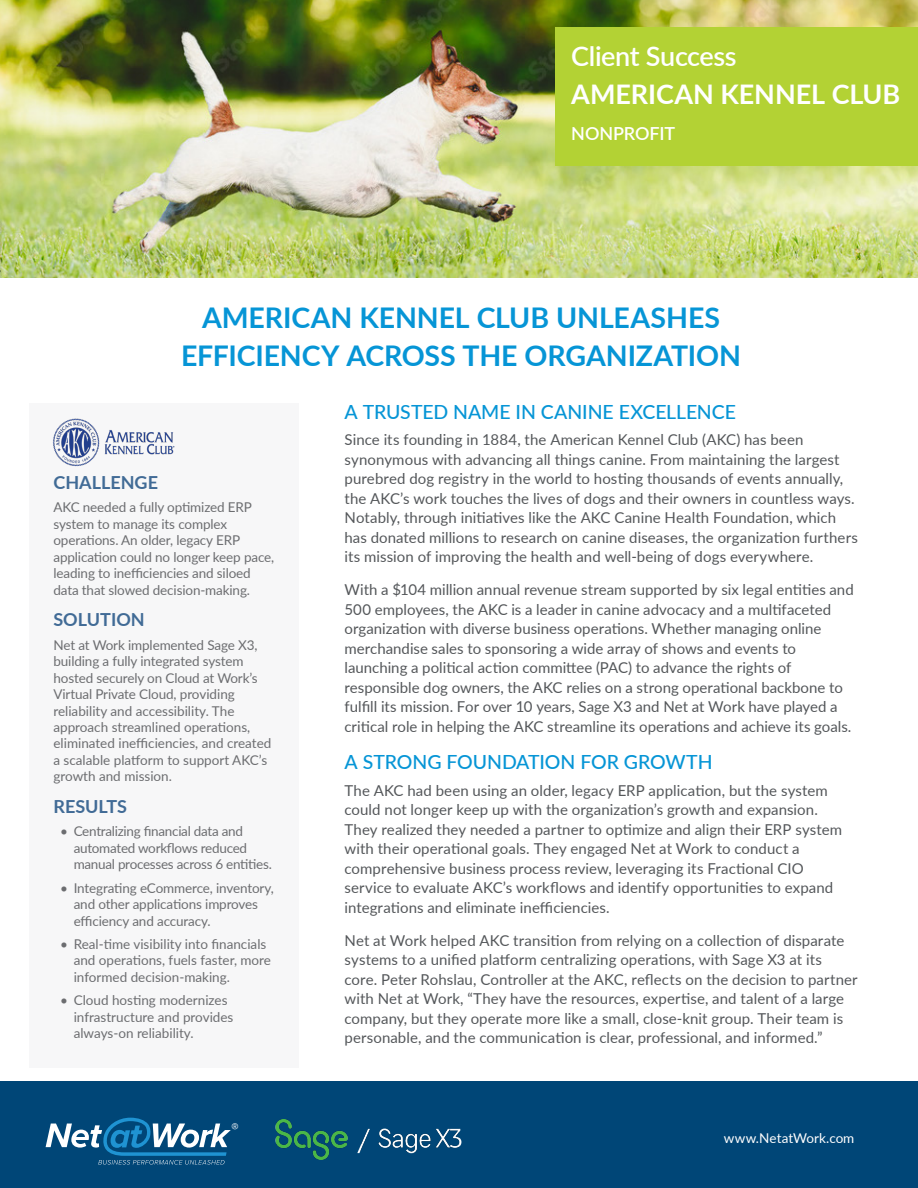
<style>
.page{position:relative;width:918px;height:1188px;background:#fff}
.page>*{position:absolute;margin:0;border:0;box-sizing:border-box;transform-origin:0 0}
.Net_Work_Title{font:700 28.5px/39px "Lato";letter-spacing:-.005em;color:#0695d6;text-align:center}
.Quote_Author{font:700 27px "Lato";color:#fff}
.Quote_Author-2{font:600 27px "Lato";letter-spacing:-.015em;color:#fff}
.Subheads{font:500 19.5px "Lato";letter-spacing:-.005em;color:#0695d6}
.Net_Work_Challenge_Header{font:700 18px "Lato";color:#416b96}
.Quote_Author-3{font:600 18px "Lato";letter-spacing:-.005em;color:#fff}
.Body_Copy{font:15px/19.5px "Lato";letter-spacing:.005em;color:#54575a}
.t1{font:700 14.4px "Proxima Nova";color:#fff}
.Net_Work_challenge_body{font:13.5px/16.5px "Lato";letter-spacing:-.01em;color:#6c6d70}
.Quote_Author-4{font:13.5px "Lato";color:#fff}
</style>
<div class="page">
<div style="left:29px;top:403px;width:270px;height:665px;background:#f7f7f8"></div>
<img style="left:0;top:0;width:918px;height:278px">
<div style="left:555px;top:28px;width:363px;height:138px;background:#b3d234"></div>
<div style="left:0;top:1081px;width:918px;height:107px;background:#004677"></div>
<svg style="left:46px;top:1118px;width:185px;height:47px"></svg>
<img style="left:53px;top:418px;width:122px;height:49px">
<img style="left:275px;top:1120px;width:187px;height:39px">
<p class="Quote_Author-2" style="left:571px;top:37px;width:167px">Client Success</p>
<p class="Quote_Author" style="left:571px;top:74px;width:331px">AMERICAN KENNEL CLUB</p>
<p class="Quote_Author-3" style="left:571px;top:120px;width:105px">NONPROFIT</p>
<p class="Net_Work_Title" style="left:181px;top:296px;width:562px">AMERICAN KENNEL CLUB UNLEASHES<br>EFFICIENCY ACROSS THE ORGANIZATION</p>
<p class="Net_Work_Challenge_Header" style="left:53px;top:469px;width:106px">CHALLENGE</p>
<p class="Net_Work_challenge_body" style="left:53px;top:499px;width:222px">AKC needed a fully optimized ERP system to manage its complex operations. An older, legacy ERP application could no longer keep pace, leading to inefficiencies and siloed data that slowed decision-making.</p>
<p class="Net_Work_Challenge_Header" style="left:53px;top:606px;width:93px">SOLUTION</p>
<p class="Net_Work_challenge_body" style="left:53px;top:636px;width:219px">Net at Work implemented Sage X3, building a fully integrated system hosted securely on Cloud at Work’s Virtual Private Cloud, providing reliability and accessibility. The approach streamlined operations, eliminated inefficiencies, and created a scalable platform to support AKC’s growth and mission.</p>
<p class="Net_Work_Challenge_Header" style="left:53px;top:793px;width:75px">RESULTS</p>
<p class="Net_Work_challenge_body" style="left:74px;top:823px;width:200px;text-indent:-14px">• Centralizing financial data and automated workflows reduced manual processes across 6 entities.</p>
<p class="Net_Work_challenge_body" style="left:74px;top:879px;width:202px;text-indent:-14px">• Integrating eCommerce, inventory, and other applications improves efficiency and accuracy.</p>
<p class="Net_Work_challenge_body" style="left:74px;top:935px;width:199px;text-indent:-14px">• Real-time visibility into financials and operations, fuels faster, more informed decision-making.</p>
<p class="Net_Work_challenge_body" style="left:74px;top:991px;width:161px;text-indent:-14px">• Cloud hosting modernizes infrastructure and provides always-on reliability.</p>
<p class="t1" style="left:231px;top:1118px;width:9px">®</p>
<p class="Subheads" style="left:345px;top:398px;width:393px">A TRUSTED NAME IN CANINE EXCELLENCE</p>
<p class="Body_Copy" style="left:345px;top:429px;width:515px">Since its founding in 1884, the American Kennel Club (AKC) has been synonymous with advancing all things canine. From maintaining the largest purebred dog registry in the world to hosting thousands of events annually, the AKC’s work touches the lives of dogs and their owners in countless ways.<br>Notably, through initiatives like the AKC Canine Health Foundation, which has donated millions to research on canine diseases, the organization furthers its mission of improving the health and well-being of dogs everywhere.</p>
<p class="Body_Copy" style="left:345px;top:579px;width:511px">With a $104 million annual revenue stream supported by six legal entities and 500 employees, the AKC is a leader in canine advocacy and a multifaceted organization with diverse business operations. Whether managing online merchandise sales to sponsoring a wide array of shows and events to launching a political action committee (PAC) to advance the rights of responsible dog owners, the AKC relies on a strong operational backbone to fulfill its mission. For over 10 years, Sage X3 and Net at Work have played a critical role in helping the AKC streamline its operations and achieve its goals.</p>
<p class="Subheads" style="left:345px;top:748px;width:370px">A STRONG FOUNDATION FOR GROWTH</p>
<p class="Body_Copy" style="left:345px;top:780px;width:499px">The AKC had been using an older, legacy ERP application, but the system could not longer keep up with the organization’s growth and expansion.<br>They realized they needed a partner to optimize and align their ERP system with their operational goals. They engaged Net at Work to conduct a comprehensive business process review, leveraging its Fractional CIO service to evaluate AKC’s workflows and identify opportunities to expand integrations and eliminate inefficiencies.</p>
<p class="Body_Copy" style="left:345px;top:930px;width:515px">Net at Work helped AKC transition from relying on a collection of disparate systems to a unified platform centralizing operations, with Sage X3 at its core. Peter Rohslau, Controller at the AKC, reflects on the decision to partner with Net at Work, “They have the resources, expertise, and talent of a large company, but they operate more like a small, close-knit group. Their team is personable, and the communication is clear, professional, and informed.”</p>
<p class="Quote_Author-4" style="left:724px;top:1129px;width:132px">www.NetatWork.com</p>
</div>
